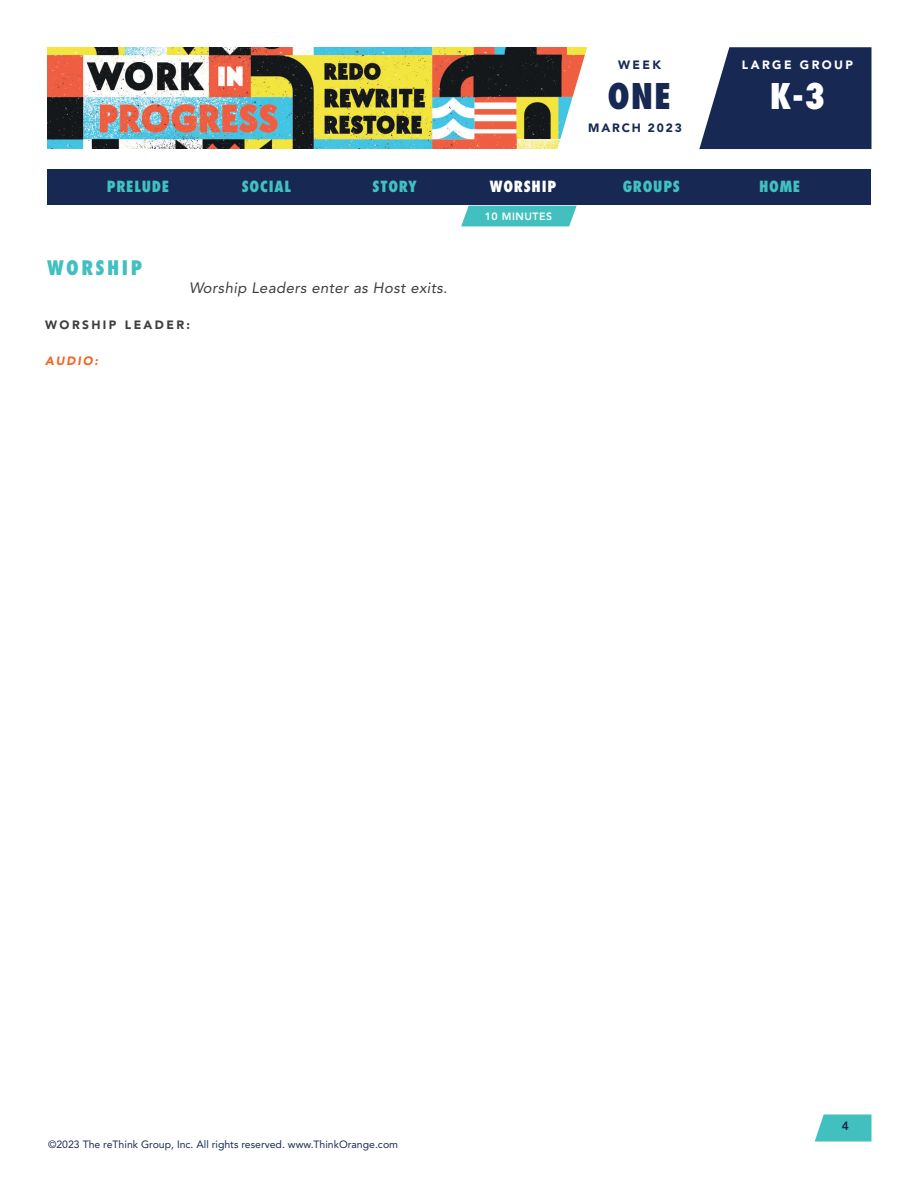
<style>
.page{position:relative;width:918px;height:1188px;background:#fff}
.page>*{position:absolute;margin:0;border:0;box-sizing:border-box;transform-origin:0 0}
.t1{font:800 condensed 34.5px "Futura Std";color:#172953}
.t2{font:800 condensed 34.5px "Futura Std";color:#fff}
.Paragraph_Style_1{font:800 condensed 19.5px "Futura Std";letter-spacing:.125em;color:#42c0bf}
.BODY_INDENT{font:italic 15px "Avenir LT Std";letter-spacing:.025em;color:#3e3e3f}
.t3{font:800 condensed 15px "Futura Std";letter-spacing:.05em;color:#42c0bf}
.t4{font:800 condensed 15px "Futura Std";letter-spacing:.05em;color:#fff}
.Paragraph_Style_1-2{font:900 12px "Avenir LT Std";letter-spacing:.2em;color:#3e3e3f}
.t5{font:900 12px "Avenir LT Std";letter-spacing:.15em;color:#172953}
.t6{font:900 12px "Avenir LT Std";letter-spacing:.2em;color:#fff}
.Paragraph_Style_1-3{font:italic 900 12px "Avenir LT Std";letter-spacing:.15em;color:#f36624}
.t7{font:800 12px "Avenir LT Std";color:#172953}
.t8{font:10.5px "Avenir LT Std";color:#172953}
.t9{font:800 10.5px "Avenir LT Std";letter-spacing:.05em;color:#fff}
</style>
<div class="page">
<img style="left:47px;top:47px;width:510px;height:102px">
<svg style="left:815px;top:1114px;width:57px;height:28px;background:#57c7c6"></svg>
<svg style="left:557px;top:47px;width:315px;height:102px"></svg>
<svg style="left:461px;top:206px;width:116px;height:20px;background:#4fc4c3"></svg>
<div style="left:47px;top:170px;width:824px;height:36px;background:#172953"></div>
<p class="t5" style="left:618px;top:58px;width:44px">WEEK</p>
<p class="t6" style="left:742px;top:58px;width:113px">LARGE GROUP</p>
<h1 class="t1" style="left:608px;top:75px;width:65px">ONE</h1>
<h1 class="t2" style="left:770px;top:75px;width:57px">K-3</h1>
<p class="t5" style="left:588px;top:121px;width:95px">MARCH 2023</p>
<h3 class="t3" style="left:107px;top:177px;width:64px">PRELUDE</h3>
<h3 class="t3" style="left:242px;top:177px;width:51px">SOCIAL</h3>
<h3 class="t3" style="left:373px;top:177px;width:46px">STORY</h3>
<h3 class="t4" style="left:490px;top:177px;width:68px">WORSHIP</h3>
<h3 class="t3" style="left:623px;top:177px;width:59px">GROUPS</h3>
<h3 class="t3" style="left:759px;top:177px;width:43px">HOME</h3>
<p class="Paragraph_Style_1" style="left:47px;top:256px;width:96px">WORSHIP</p>
<p class="BODY_INDENT" style="left:189px;top:279px;width:260px">Worship Leaders enter as Host exits.</p>
<p class="Paragraph_Style_1-2" style="left:45px;top:318px;width:146px">WORSHIP LEADER:</p>
<p class="Paragraph_Style_1-3" style="left:45px;top:354px;width:54px">AUDIO:</p>
<p class="t9" style="left:485px;top:210px;width:69px">10 MINUTES</p>
<p class="t8" style="left:48px;top:1138px;width:352px">©2023 The reThink Group, Inc. All rights reserved. www.ThinkOrange.com</p>
<p class="t7" style="left:842px;top:1118px;width:9px">4</p>
</div>
